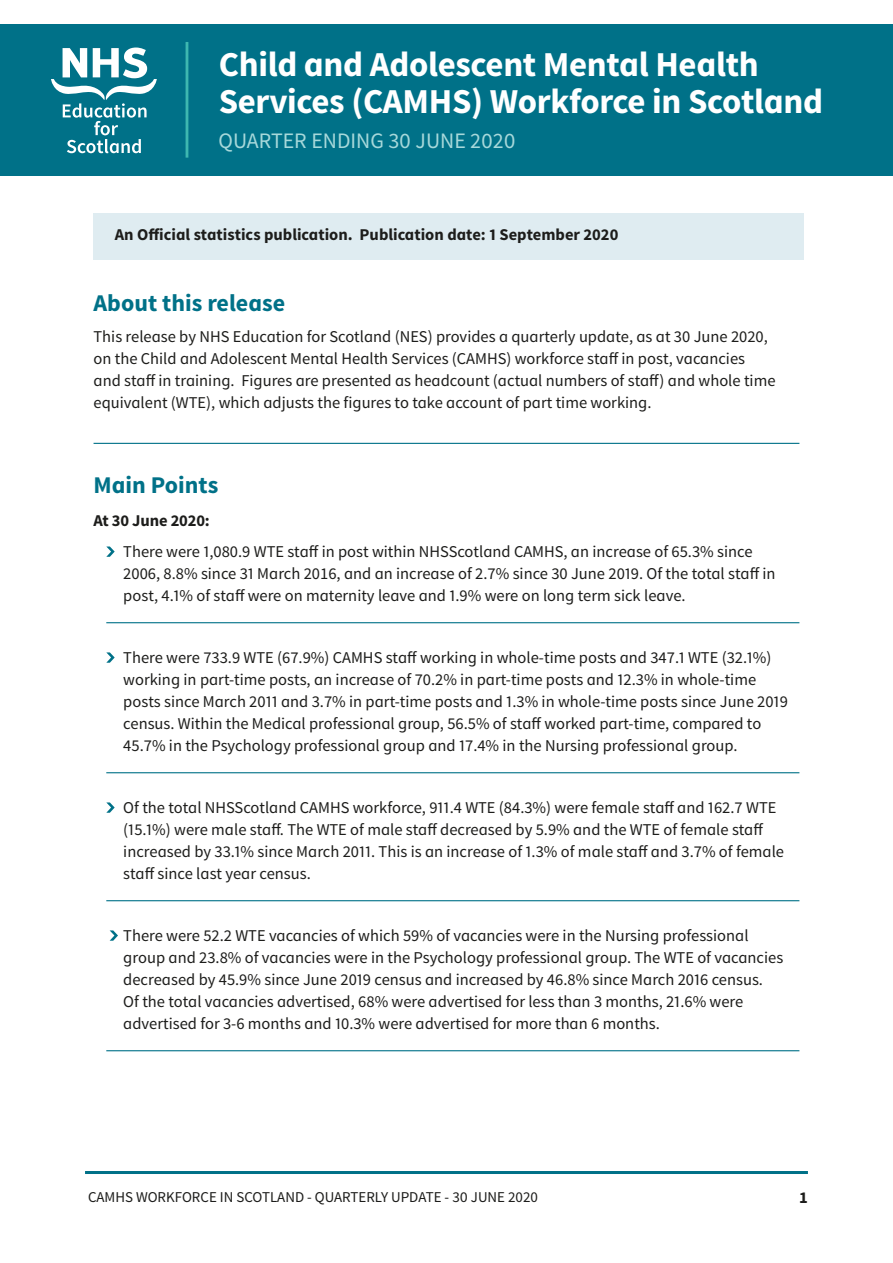
<style>
.page{position:relative;width:893px;height:1263px;background:#fff}
.page>*{position:absolute;margin:0;border:0;box-sizing:border-box;transform-origin:0 0}
.t1{font:700 34.95px/36.3px "Source Sans Pro";letter-spacing:-.01em;color:#fff}
.SUBHEADER{font:700 24px "Source Sans Pro";color:#007188}
.t2{font:22.05px "Source Sans Pro";color:#a7d8da}
.BULLETS_-_UNDERLINE{font:16.5px/22px "Source Sans Pro";color:#1d1d1b}
.BODY_TEXT_AND_SPACIN{font:16.5px/22px "Source Sans Pro";color:#1d1d1b}
.EMPHASIS{font:700 16.5px "Source Sans Pro";color:#1d1d1b}
.BULLETS{font:700 16.5px "Source Sans Pro";letter-spacing:-.01em;color:#1d1d1b}
.t3{font:15px "Source Sans Pro";color:#1d1d1b}
</style>
<div class="page">
<hr style="left:85px;top:1171px;width:723px;height:3px;background:#007188">
<hr style="left:94px;top:443px;width:705px;height:1px;background:#007188">
<hr style="left:106px;top:622px;width:693px;height:1px;background:#007188">
<hr style="left:106px;top:772px;width:693px;height:1px;background:#007188">
<hr style="left:106px;top:900px;width:693px;height:1px;background:#007188">
<hr style="left:106px;top:1050px;width:693px;height:1px;background:#007188">
<svg style="left:106px;top:546px;width:9px;height:11px"></svg>
<svg style="left:106px;top:652px;width:9px;height:11px"></svg>
<svg style="left:106px;top:802px;width:9px;height:11px"></svg>
<svg style="left:110px;top:930px;width:8px;height:11px"></svg>
<div style="left:0;top:24px;width:893px;height:152px;background:#007188"></div>
<svg style="left:51px;top:48px;width:106px;height:105px"></svg>
<hr style="left:186px;top:42px;width:2px;height:116px;background:#3db7b0">
<div style="left:94px;top:213px;width:710px;height:46px;background:#dfecf1"></div>
<p class="t1" style="left:219px;top:48px;width:606px">Child and Adolescent Mental Health<br>Services (CAMHS) Workforce in Scotland</p>
<p class="t2" style="left:219px;top:127px;width:298px">QUARTER ENDING 30 JUNE 2020</p>
<p class="EMPHASIS" style="left:115px;top:224px;width:505px">An Official statistics publication. Publication date: 1 September 2020</p>
<p class="SUBHEADER" style="left:94px;top:288px;width:193px">About this release</p>
<p class="BODY_TEXT_AND_SPACIN" style="left:94px;top:326px;width:683px">This release by NHS Education for Scotland (NES) provides a quarterly update, as at 30 June 2020, on the Child and Adolescent Mental Health Services (CAMHS) workforce staff in post, vacancies and staff in training. Figures are presented as headcount (actual numbers of staff) and whole time equivalent (WTE), which adjusts the figures to take account of part time working.</p>
<p class="SUBHEADER" style="left:94px;top:469px;width:126px">Main Points</p>
<p class="BULLETS" style="left:94px;top:510px;width:118px">At 30 June 2020:</p>
<p class="BULLETS_-_UNDERLINE" style="left:123px;top:541px;width:654px">There were 1,080.9 WTE staff in post within NHSScotland CAMHS, an increase of 65.3% since<br>2006, 8.8% since 31 March 2016, and an increase of 2.7% since 30 June 2019. Of the total staff in post, 4.1% of staff were on maternity leave and 1.9% were on long term sick leave.</p>
<p class="BULLETS_-_UNDERLINE" style="left:123px;top:646px;width:666px">There were 733.9 WTE (67.9%) CAMHS staff working in whole-time posts and 347.1 WTE (32.1%) working in part-time posts, an increase of 70.2% in part-time posts and 12.3% in whole-time posts since March 2011 and 3.7% in part-time posts and 1.3% in whole-time posts since June 2019 census. Within the Medical professional group, 56.5% of staff worked part-time, compared to 45.7% in the Psychology professional group and 17.4% in the Nursing professional group.</p>
<p class="BULLETS_-_UNDERLINE" style="left:123px;top:796px;width:662px">Of the total NHSScotland CAMHS workforce, 911.4 WTE (84.3%) were female staff and 162.7 WTE (15.1%) were male staff. The WTE of male staff decreased by 5.9% and the WTE of female staff increased by 33.1% since March 2011. This is an increase of 1.3% of male staff and 3.7% of female staff since last year census.</p>
<p class="BULLETS_-_UNDERLINE" style="left:123px;top:924px;width:661px">There were 52.2 WTE vacancies of which 59% of vacancies were in the Nursing professional group and 23.8% of vacancies were in the Psychology professional group. The WTE of vacancies decreased by 45.9% since June 2019 census and increased by 46.8% since March 2016 census.<br>Of the total vacancies advertised, 68% were advertised for less than 3 months, 21.6% were advertised for 3-6 months and 10.3% were advertised for more than 6 months.</p>
<p class="t3" style="left:88px;top:1188px;width:451px">CAMHS WORKFORCE IN SCOTLAND - QUARTERLY UPDATE - 30 JUNE 2020</p>
<p class="EMPHASIS" style="left:799px;top:1187px;width:10px">1</p>
</div>
